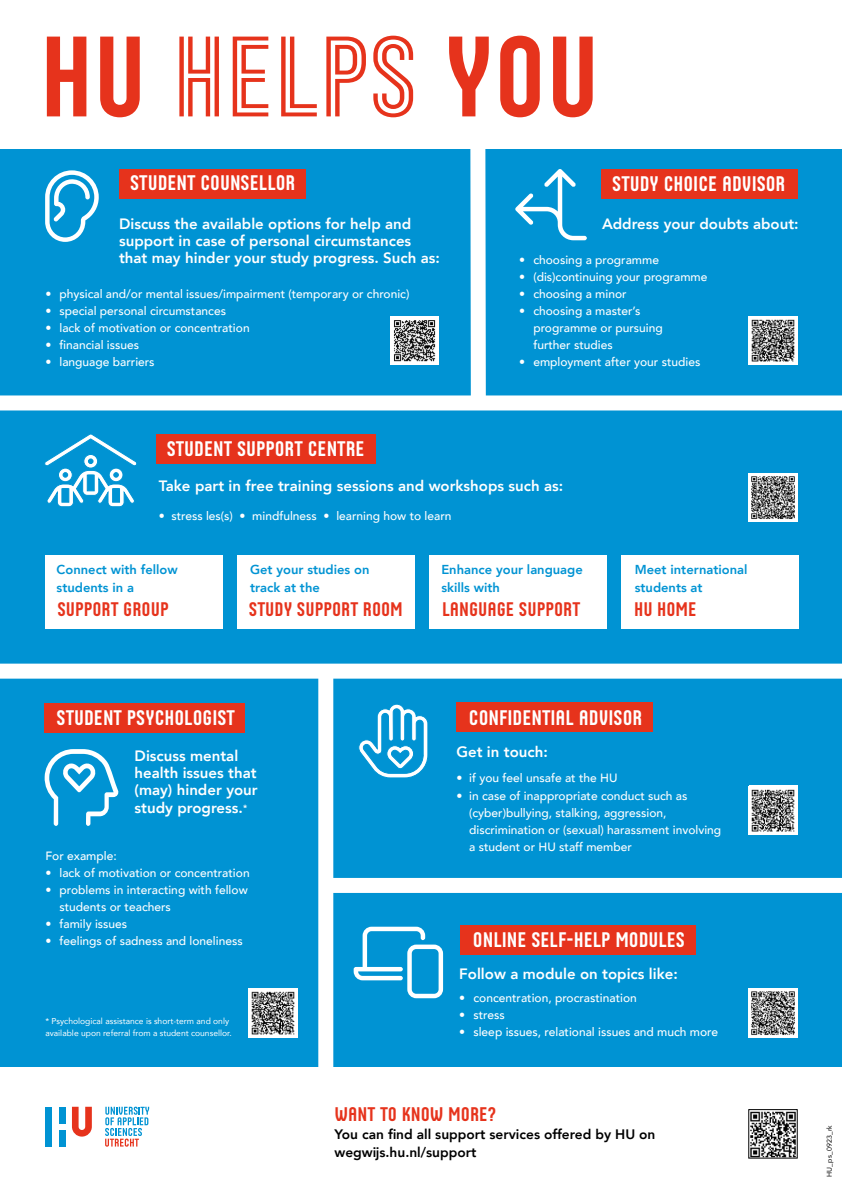
<style>
.page{position:relative;width:842px;height:1191px;background:#fff}
.page>*{position:absolute;margin:0;border:0;box-sizing:border-box;transform-origin:0 0}
.t1{font:115.6px "Husans";color:#e6331c}
.t2{font:21.4px "Husans";color:#fff}
.t3{font:20px "Husans";color:#e6331c}
.t4{font:19.9px "Husans";color:#e6331c}
.t5{font:800 15px/17.3px "Avenir";color:#fff}
.t6{font:800 13.7px/18px "Avenir";color:#000}
.t7{font:800 12.9px/17.9px "Avenir";color:#0093d3}
.t8{font:500 12px/17px "Avenir";color:#fff}
.t9{font:8.5px/12px "Avenir";color:#fff}
.t10{font:7px "Avenir";letter-spacing:.025em;color:#000}
.s1{font-family:"Husans Inline"}
.s2{font-size:9px}
</style>
<div class="page">
<div style="left:326px;top:876px;width:516px;height:191px;background:#0093d3"></div>
<div style="left:326px;top:665px;width:516px;height:223px;background:#0093d3"></div>
<div style="left:0;top:669px;width:327px;height:398px;background:#0093d3"></div>
<div style="left:0;top:406px;width:842px;height:265px;background:#0093d3"></div>
<div style="left:551px;top:149px;width:291px;height:258px;background:#0093d3"></div>
<div style="left:0;top:149px;width:563px;height:258px;background:#0093d3"></div>
<div style="left:45px;top:555px;width:178px;height:73px;background:#fff"></div>
<div style="left:237px;top:555px;width:178px;height:73px;background:#fff"></div>
<div style="left:429px;top:555px;width:178px;height:73px;background:#fff"></div>
<svg style="left:44px;top:434px;width:93px;height:73px"></svg>
<svg style="left:44px;top:749px;width:75px;height:77px"></svg>
<div style="left:621px;top:555px;width:178px;height:73px;background:#fff"></div>
<img style="left:749px;top:473px;width:48px;height:49px">
<img style="left:390px;top:316px;width:49px;height:49px">
<img style="left:749px;top:316px;width:48px;height:49px">
<img style="left:249px;top:989px;width:48px;height:48px">
<svg style="left:45px;top:170px;width:54px;height:72px"></svg>
<img style="left:751px;top:1111px;width:44px;height:45px">
<div style="left:749px;top:1109px;width:48px;height:49px;border:1px solid #000"></div>
<div style="left:120px;top:169px;width:186px;height:29px;background:#e6331c"></div>
<div style="left:157px;top:434px;width:219px;height:29px;background:#e6331c"></div>
<svg style="left:354px;top:926px;width:89px;height:72px"></svg>
<img style="left:749px;top:988px;width:48px;height:49px">
<div style="left:461px;top:925px;width:235px;height:29px;background:#e6331c"></div>
<div style="left:45px;top:703px;width:200px;height:29px;background:#e6331c"></div>
<svg style="left:358px;top:704px;width:70px;height:74px"></svg>
<div style="left:749px;top:785px;width:48px;height:49px;background:#fff"></div>
<img style="left:751px;top:789px;width:44px;height:43px">
<div style="left:456px;top:702px;width:197px;height:29px;background:#e6331c"></div>
<svg style="left:515px;top:169px;width:72px;height:71px"></svg>
<div style="left:601px;top:169px;width:196px;height:29px;background:#e6331c"></div>
<div style="left:59px;top:1106px;width:6px;height:17px;background:#0093d3"></div>
<div style="left:59px;top:1130px;width:6px;height:16px;background:#0093d3"></div>
<div style="left:45px;top:1106px;width:7px;height:40px;background:#0093d3"></div>
<svg style="left:72px;top:1106px;width:20px;height:30px"></svg>
<svg style="left:105px;top:1106px;width:44px;height:40px"></svg>
<div style="left:0;top:395px;width:842px;height:15px;background:#fff"></div>
<div style="left:323px;top:878px;width:519px;height:15px;background:#fff"></div>
<div style="left:318px;top:668px;width:15px;height:413px;background:#fff"></div>
<div style="left:0;top:663px;width:842px;height:15px;background:#fff"></div>
<svg style="left:463px;top:149px;width:30px;height:262px"></svg>
<h1 class="t1" style="left:40px;top:10px;width:562px">HU <span class="s1">HELPS</span> YOU</h1>
<h2 class="t2" style="left:130px;top:171px;width:167px">STUDENT COUNSELLOR</h2>
<h2 class="t2" style="left:612px;top:171px;width:175px">STUDY CHOICE ADVISOR</h2>
<p class="t5" style="left:119px;top:215px;width:322px;line-height:17px">Discuss the available options for help and support in case of personal circumstances that may hinder your study progress. Such as:</p>
<p class="t8" style="left:45px;top:285px;width:366px">• physical and/or mental issues/impairment (temporary or chronic)</p>
<p class="t8" style="left:45px;top:302px;width:182px">• special personal circumstances</p>
<p class="t8" style="left:45px;top:319px;width:206px">• lack of motivation or concentration</p>
<p class="t8" style="left:45px;top:336px;width:95px">• financial issues</p>
<p class="t8" style="left:45px;top:353px;width:111px">• language barriers</p>
<h2 class="t2" style="left:167px;top:437px;width:199px">STUDENT SUPPORT CENTRE</h2>
<p class="t5" style="left:602px;top:215px;width:198px">Address your doubts about:</p>
<p class="t8" style="left:519px;top:251px;width:141px">• choosing a programme</p>
<p class="t8" style="left:519px;top:268px;width:190px">• (dis)continuing your programme</p>
<p class="t8" style="left:519px;top:285px;width:109px">• choosing a minor</p>
<p class="t8" style="left:533px;top:302px;width:131px;text-indent:-14px">• choosing a master’s programme or pursuing further studies</p>
<p class="t8" style="left:519px;top:353px;width:183px">• employment after your studies</p>
<p class="t5" style="left:159px;top:477px;width:406px">Take part in free training sessions and workshops such as:</p>
<p class="t8" style="left:159px;top:506px;width:294px">• stress les(s) • mindfulness • learning how to learn</p>
<p class="t7" style="left:57px;top:561px;width:123px">Connect with fellow students in a</p>
<p class="t7" style="left:250px;top:561px;width:121px">Get your studies on track at the</p>
<p class="t7" style="left:441px;top:561px;width:143px">Enhance your language skills with</p>
<p class="t7" style="left:635px;top:561px;width:114px">Meet international students at</p>
<h3 class="t4" style="left:57px;top:598px;width:113px">SUPPORT GROUP</h3>
<h3 class="t4" style="left:249px;top:598px;width:156px">STUDY SUPPORT ROOM</h3>
<h3 class="t4" style="left:442px;top:598px;width:140px">LANGUAGE SUPPORT</h3>
<h3 class="t4" style="left:634px;top:598px;width:64px">HU HOME</h3>
<h2 class="t2" style="left:57px;top:705px;width:180px">STUDENT PSYCHOLOGIST</h2>
<p class="t5" style="left:135px;top:747px;width:125px">Discuss mental health issues that (may) hinder your study progress.<span class="s2">*</span></p>
<p class="t8" style="left:45px;top:846px;width:73px">For example:</p>
<p class="t8" style="left:45px;top:863px;width:206px">• lack of motivation or concentration</p>
<p class="t8" style="left:60px;top:880px;width:190px;text-indent:-14px">• problems in interacting with fellow students or teachers</p>
<p class="t8" style="left:45px;top:914px;width:83px">• family issues</p>
<p class="t8" style="left:45px;top:931px;width:199px">• feelings of sadness and loneliness</p>
<p class="t9" style="left:45px;top:1014px;width:188px">* Psychological assistance is short-term and only available upon referral from a student counsellor.</p>
<h2 class="t2" style="left:469px;top:705px;width:175px">CONFIDENTIAL ADVISOR</h2>
<p class="t5" style="left:456px;top:743px;width:93px">Get in touch:</p>
<p class="t8" style="left:456px;top:769px;width:163px">• if you feel unsafe at the HU</p>
<p class="t8" style="left:469px;top:786px;width:254px;text-indent:-13px">• in case of inappropriate conduct such as (cyber)bullying, stalking, aggression, discrimination or (sexual) harassment involving a student or HU staff member</p>
<h2 class="t2" style="left:473px;top:927px;width:214px">ONLINE SELF-HELP MODULES</h2>
<p class="t5" style="left:459px;top:965px;width:220px">Follow a module on topics like:</p>
<p class="t8" style="left:459px;top:988px;width:179px">• concentration, procrastination</p>
<p class="t8" style="left:459px;top:1005px;width:47px">• stress</p>
<p class="t8" style="left:459px;top:1022px;width:260px">• sleep issues, relational issues and much more</p>
<h3 class="t3" style="left:334px;top:1102px;width:163px">WANT TO KNOW MORE?</h3>
<p class="t6" style="left:334px;top:1124px;width:322px">You can find all support services offered by HU on wegwijs.hu.nl/support</p>
<p class="t10" style="left:824px;top:1177px;width:54px;rotate:-90deg">HU_ps_0923_rk</p>
</div>
